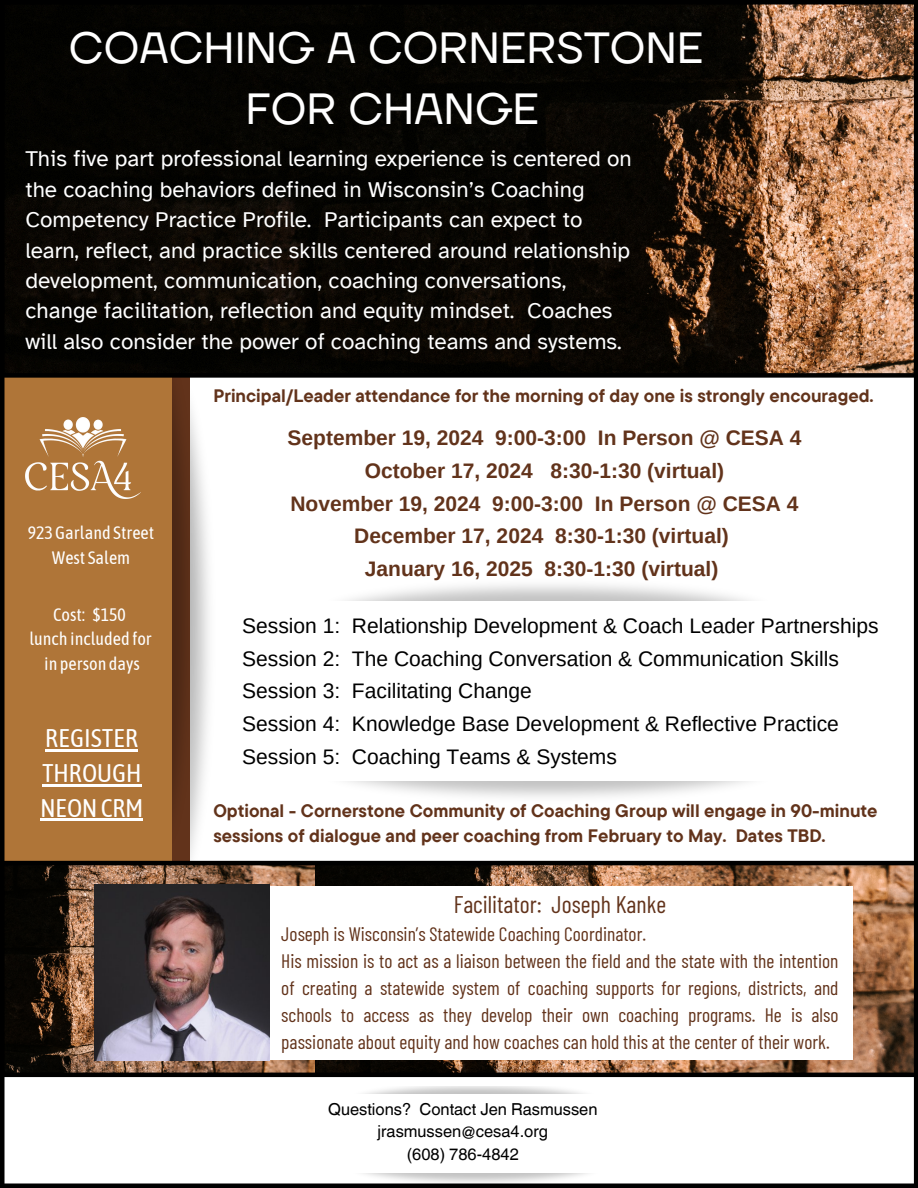
<style>
.page{position:relative;width:918px;height:1188px;background:#fff}
.page>*{position:absolute;margin:0;border:0;box-sizing:border-box;transform-origin:0 0}
.t1{font:43.5px/60.8px "TT Firs Neue";color:#fff;text-align:center}
.t2{font:25.5px/34.8px "Asap Condensed";color:#fff}
.t3{font:24px "Barlow Condensed";color:#62331b}
.t4{font:22.5px/30.3px "Atkinson Hyperlegible";color:#fff}
.t5{font:21px/32.7px "Arimo";color:#000}
.t6{font:700 21px/32.7px "Arimo";color:#62331b;text-align:center}
.t7{font:19.5px/27px "Barlow Condensed";color:#62331b}
.t8{font:700 18px/24.8px "TT Commons Pro";color:#62331b}
.t9{font:18px/24.8px "Asap Condensed";color:#fff;text-align:center}
.t10{font:16.5px "Helvetica World";color:#000}
</style>
<div class="page">
<img style="left:172px;top:378px;width:52px;height:483px">
<div style="left:0;top:326px;width:172px;height:547px;background:#af7538"></div>
<img style="left:4px;top:4px;width:910px;height:369px">
<img style="left:25px;top:418px;width:115px;height:81px">
<img style="left:56px;top:865px;width:858px;height:208px">
<img style="left:334px;top:1059px;width:283px;height:19px">
<div style="left:340px;top:1075px;width:272px;height:98px;background:#fff"></div>
<img style="left:4px;top:865px;width:310px;height:207px">
<div style="left:268px;top:886px;width:585px;height:173px;background:#fff"></div>
<img style="left:94px;top:885px;width:176px;height:175px">
<hr style="left:2px;top:1073px;width:916px;height:4px;background:#000">
<hr style="left:0;top:0;width:918px;height:4px;background:#000">
<hr style="left:914px;top:2px;width:4px;height:1186px;background:#000">
<hr style="left:0;top:861px;width:918px;height:4px;background:#000">
<hr style="left:0;top:0;width:4px;height:1188px;background:#000">
<hr style="left:0;top:1184px;width:918px;height:4px;background:#000">
<div style="left:0;top:373px;width:918px;height:5px;background:#000"></div>
<hr style="left:45px;top:749px;width:93px;height:2px;background:#fff">
<hr style="left:42px;top:784px;width:100px;height:2px;background:#fff">
<hr style="left:40px;top:819px;width:103px;height:2px;background:#fff">
<h5 class="t1" style="left:69px;top:19px;width:636px">COACHING A CORNERSTONE<br>FOR CHANGE</h5>
<h3 class="t4" style="left:25px;top:144px;width:608px">This five part professional learning experience is centered on the coaching behaviors defined in Wisconsin’s Coaching Competency Practice Profile. Participants can expect to learn, reflect, and practice skills centered around relationship development, communication, coaching conversations, change facilitation, reflection and equity mindset. Coaches will also consider the power of coaching teams and systems.</h3>
<p class="t8" style="left:213px;top:383px;width:662px">Principal/Leader attendance for the morning of day one is strongly encouraged.</p>
<h4 class="t6" style="left:288px;top:422px;width:515px">September 19, 2024 9:00-3:00 In Person @ CESA 4<br>October 17, 2024 8:30-1:30 (virtual)<br>November 19, 2024 9:00-3:00 In Person @ CESA 4<br>December 17, 2024 8:30-1:30 (virtual)<br>January 16, 2025 8:30-1:30 (virtual)</h4>
<h5 class="t5" style="left:242px;top:610px;width:638px">Session 1: Relationship Development &amp; Coach Leader Partnerships Session 2: The Coaching Conversation &amp; Communication Skills Session 3: Facilitating Change<br>Session 4: Knowledge Base Development &amp; Reflective Practice Session 5: Coaching Teams &amp; Systems</h5>
<p class="t9" style="left:28px;top:520px;width:128px">923Garland Street<br>West Salem</p>
<p class="t9" style="left:29px;top:602px;width:124px">Cost: $150<br>lunch included for in person days</p>
<p class="t2" style="left:40px;top:720px;width:104px">REGISTER<br>THROUGH<br>NEONCRM</p>
<p class="t8" style="left:213px;top:798px;width:666px">Optional - Cornerstone Community of Coaching Group will engage in 90-minute sessions of dialogue and peer coaching from February to May. Dates TBD.</p>
<p class="t3" style="left:454px;top:889px;width:214px">Facilitator: Joseph Kanke</p>
<p class="t7" style="left:281px;top:920px;width:559px">Joseph is Wisconsin’s Statewide Coaching Coordinator.<br>His mission is to act as a liaison between the field and the state with the intention of creating a statewide system of coaching supports for regions, districts, and schools to access as they develop their own coaching programs. He is also passionate about equity and how coaches can hold this at the center of their work.</p>
<h6 class="t10" style="left:328px;top:1099px;width:271px">Questions? Contact Jen Rasmussen</h6>
<h2 class="t10" style="left:378px;top:1122px;width:172px">jrasmussen@cesa4.org</h2>
<p class="t10" style="left:407px;top:1144px;width:114px">(608) 786-4842</p>
</div>
